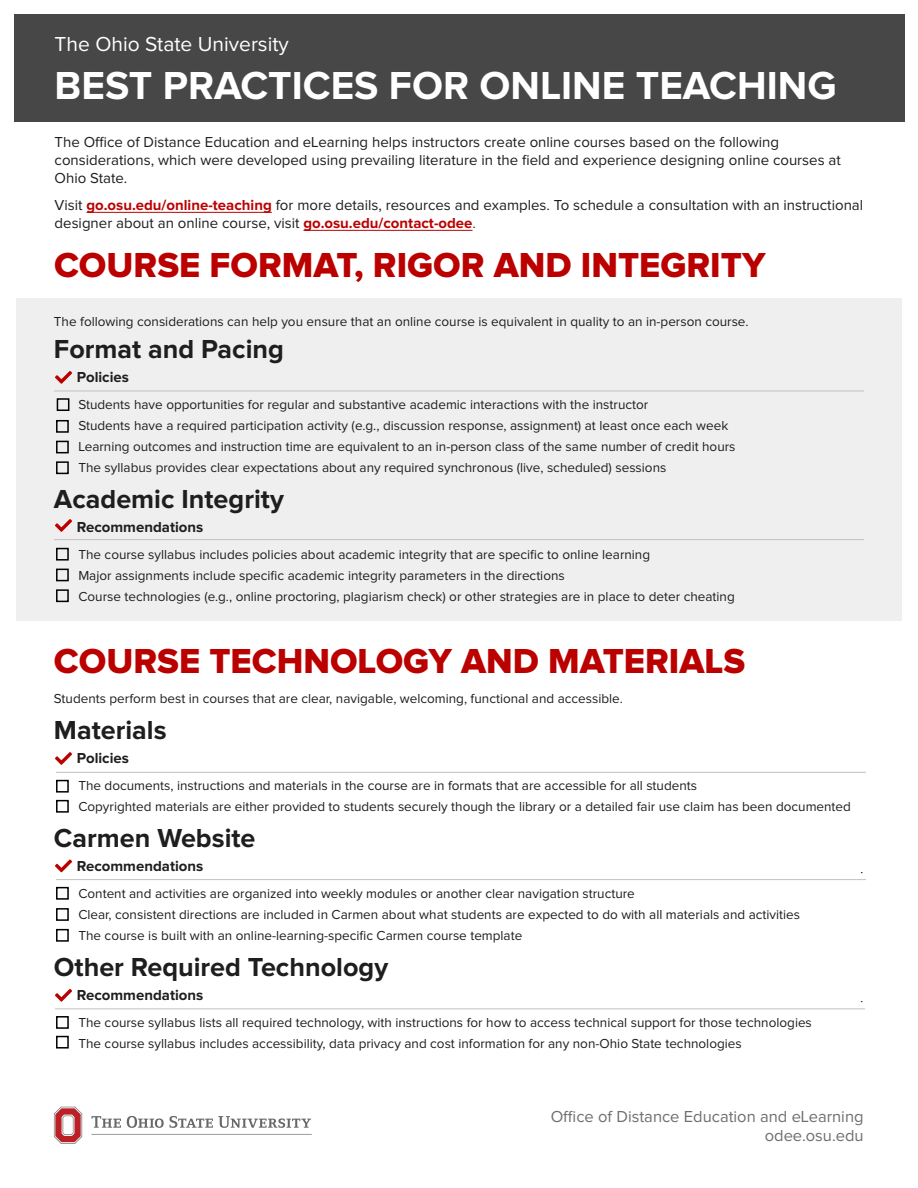
<style>
.page{position:relative;width:918px;height:1188px;background:#fff}
.page>*{position:absolute;margin:0;border:0;box-sizing:border-box;transform-origin:0 0}
.t1{font:700 40.5px "Proxima Nova";color:#fff}
.t2{font:36px "Proxima Nova Extrabld";color:#b00}
.t3{font:700 27px "Proxima Nova";color:#1e1e1e}
.t4{font:21px "Proxima Nova";color:#fff}
.t5{font:16.5px "Proxima Nova";color:#6d6e71}
.t6{font:15px/18px "Proxima Nova";color:#1e1e1e}
.t7{font:700 15px "Proxima Nova";color:#1e1e1e}
.t8{font:13.5px "Proxima Nova";color:#1e1e1e}
.s1{font-weight:700;color:#b00}
.s2{color:#3d3c3c}
</style>
<div class="page">
<div style="left:16px;top:298px;width:886px;height:323px;background:#efefef"></div>
<div style="left:56px;top:800px;width:13px;height:13px;border:2px solid #000"></div>
<div style="left:56px;top:908px;width:13px;height:13px;border:2px solid #000"></div>
<div style="left:56px;top:1016px;width:13px;height:13px;border:2px solid #000"></div>
<div style="left:56px;top:929px;width:13px;height:13px;border:2px solid #000"></div>
<div style="left:56px;top:1036px;width:13px;height:13px;border:2px solid #000"></div>
<div style="left:14px;top:14px;width:891px;height:108px;background:#474747"></div>
<svg style="left:55px;top:752px;width:17px;height:13px"></svg>
<svg style="left:55px;top:519px;width:17px;height:13px"></svg>
<svg style="left:55px;top:371px;width:17px;height:13px"></svg>
<svg style="left:55px;top:859px;width:17px;height:13px"></svg>
<svg style="left:55px;top:989px;width:17px;height:13px"></svg>
<div style="left:57px;top:398px;width:12px;height:13px;border:2px solid #000"></div>
<div style="left:56px;top:420px;width:13px;height:13px;border:2px solid #000"></div>
<div style="left:56px;top:441px;width:13px;height:12px;border:2px solid #000"></div>
<div style="left:56px;top:461px;width:13px;height:13px;border:2px solid #000"></div>
<div style="left:56px;top:548px;width:13px;height:13px;border:2px solid #000"></div>
<div style="left:56px;top:569px;width:13px;height:12px;border:2px solid #000"></div>
<div style="left:56px;top:589px;width:13px;height:13px;border:2px solid #000"></div>
<div style="left:56px;top:780px;width:13px;height:13px;border:2px solid #000"></div>
<div style="left:56px;top:887px;width:13px;height:13px;border:2px solid #000"></div>
<hr style="left:54px;top:391px;width:810px;height:1px;background:#c2c2c2">
<hr style="left:54px;top:539px;width:810px;height:1px;background:#c2c2c2">
<hr style="left:56px;top:772px;width:810px;height:1px;background:#c2c2c2">
<hr style="left:56px;top:879px;width:810px;height:1px;background:#c2c2c2">
<hr style="left:55px;top:1009px;width:810px;height:1px;background:#c2c2c2">
<svg style="left:54px;top:1107px;width:258px;height:37px"></svg>
<hr style="left:86px;top:212px;width:186px;height:1px;background:#b00">
<hr style="left:303px;top:230px;width:170px;height:1px;background:#b00">
<p class="t4" style="left:55px;top:34px;width:236px">The Ohio State University</p>
<p class="t1" style="left:55px;top:62px;width:783px">BEST PRACTICES FOR ONLINE TEACHING</p>
<p class="t6" style="left:55px;top:134px;width:788px">The Office of Distance Education and eLearning helps instructors create online courses based on the following considerations, which were developed using prevailing literature in the field and experience designing online courses at<br>Ohio State.</p>
<p class="t6" style="left:55px;top:197px;width:810px">Visit <span class="s1">go.osu.edu/online-teaching</span> for more details, resources and examples. To schedule a consultation with an instructional designer about an online course, visit <span class="s1">go.osu.edu/contact-odee</span><span class="s2">.</span></p>
<p class="t2" style="left:54px;top:248px;width:713px">COURSE FORMAT, RIGOR AND INTEGRITY</p>
<p class="t8" style="left:54px;top:315px;width:696px">The following considerations can help you ensure that an online course is equivalent in quality to an in-person course.</p>
<p class="t3" style="left:54px;top:333px;width:232px">Format and Pacing</p>
<p class="t7" style="left:77px;top:368px;width:54px">Policies</p>
<p class="t8" style="left:78px;top:398px;width:571px">Students have opportunities for regular and substantive academic interactions with the instructor</p>
<p class="t8" style="left:78px;top:419px;width:651px">Students have a required participation activity (e.g., discussion response, assignment) at least once each week</p>
<p class="t8" style="left:78px;top:440px;width:659px">Learning outcomes and instruction time are equivalent to an in-person class of the same number of credit hours</p>
<p class="t8" style="left:78px;top:461px;width:590px">The syllabus provides clear expectations about any required synchronous (live, scheduled) sessions</p>
<p class="t3" style="left:54px;top:483px;width:231px">Academic Integrity</p>
<p class="t7" style="left:77px;top:518px;width:128px">Recommendations</p>
<p class="t8" style="left:78px;top:548px;width:573px">The course syllabus includes policies about academic integrity that are specific to online learning</p>
<p class="t8" style="left:78px;top:569px;width:488px">Major assignments include specific academic integrity parameters in the directions</p>
<p class="t8" style="left:78px;top:590px;width:658px">Course technologies (e.g., online proctoring, plagiarism check) or other strategies are in place to deter cheating</p>
<p class="t2" style="left:54px;top:644px;width:693px">COURSE TECHNOLOGY AND MATERIALS</p>
<p class="t8" style="left:54px;top:692px;width:570px">Students perform best in courses that are clear, navigable, welcoming, functional and accessible.</p>
<p class="t3" style="left:54px;top:714px;width:114px">Materials</p>
<p class="t7" style="left:77px;top:749px;width:54px">Policies</p>
<p class="t8" style="left:78px;top:779px;width:620px">The documents, instructions and materials in the course are in formats that are accessible for all students</p>
<p class="t8" style="left:78px;top:800px;width:774px">Copyrighted materials are either provided to students securely though the library or a detailed fair use claim has been documented</p>
<p class="t3" style="left:54px;top:822px;width:203px">Carmen Website</p>
<p class="t7" style="left:77px;top:857px;width:128px">Recommendations</p>
<p class="t8" style="left:78px;top:887px;width:558px">Content and activities are organized into weekly modules or another clear navigation structure</p>
<p class="t8" style="left:78px;top:908px;width:723px">Clear, consistent directions are included in Carmen about what students are expected to do with all materials and activities</p>
<p class="t8" style="left:78px;top:929px;width:445px">The course is built with an online-learning-specific Carmen course template</p>
<p class="t3" style="left:54px;top:951px;width:336px">Other Required Technology</p>
<p class="t7" style="left:77px;top:986px;width:128px">Recommendations</p>
<p class="t8" style="left:78px;top:1016px;width:735px">The course syllabus lists all required technology, with instructions for how to access technical support for those technologies</p>
<p class="t8" style="left:78px;top:1037px;width:665px">The course syllabus includes accessibility, data privacy and cost information for any non-Ohio State technologies</p>
<p class="t5" style="left:551px;top:1108px;width:314px">Office of Distance Education and eLearning</p>
<p class="t5" style="left:765px;top:1128px;width:100px">odee.osu.edu</p>
</div>
